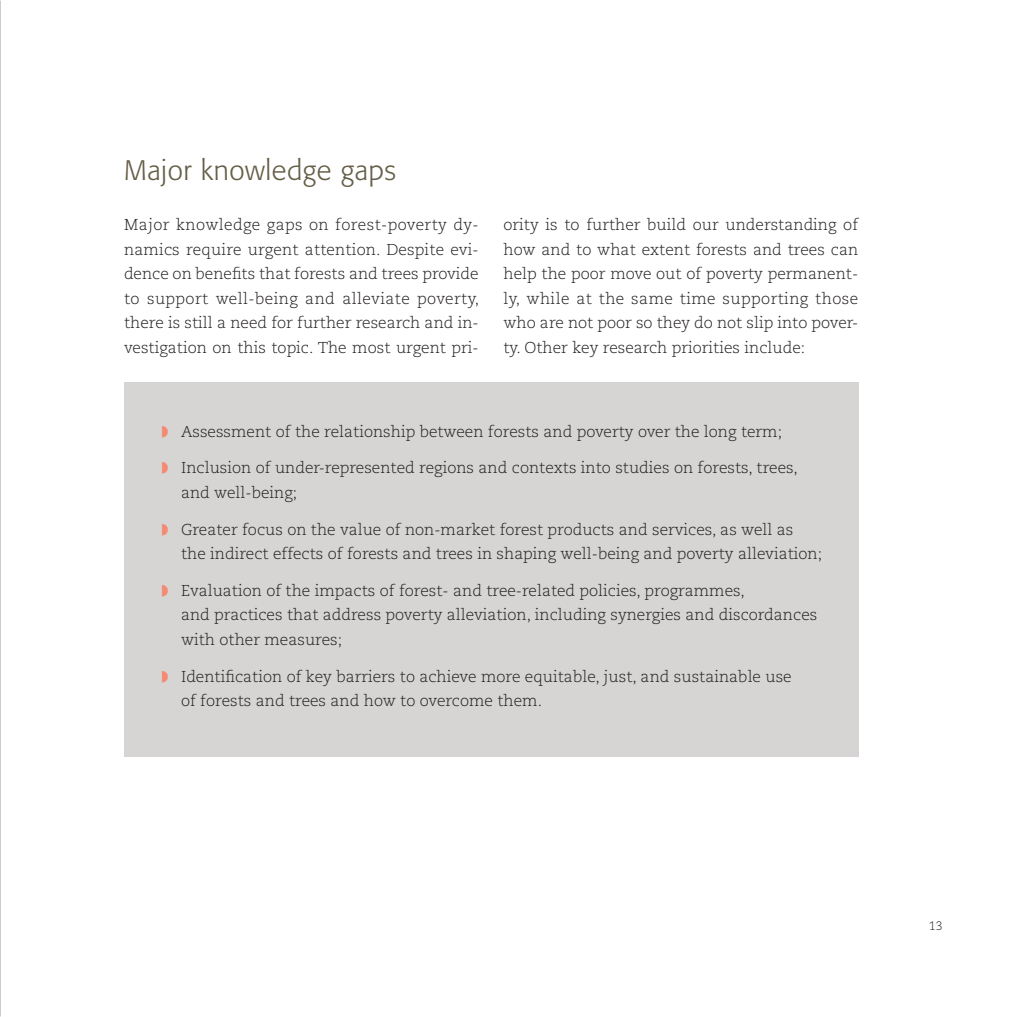
<style>
.page{position:relative;width:1017px;height:1017px;background:#fff}
.page>*{position:absolute;margin:0;border:0;box-sizing:border-box;transform-origin:0 0}
.t1{font:300 28px "Formata";letter-spacing:.02em;color:#655f48}
.t2{font:300 15.75px/24.5px "Caecilia LT Std";color:#231f20}
.t3{font:300 12.25px "Caecilia LT Std";color:#231f20}
</style>
<div class="page">
<div style="left:124px;top:382px;width:734px;height:374px;background:#d6d5d4"></div>
<h1 class="t1" style="left:124px;top:153px;width:274px">Major knowledge gaps</h1>
<p class="t2" style="left:124px;top:213px;width:357px;text-align:justify">Major knowledge gaps on forest-poverty dy&shy;namics require urgent attention. Despite evi&shy;dence on benefits that forests and trees provide to support well-being and alleviate poverty, there is still a need for further research and in&shy;vestigation on this topic. The most urgent pri-</p>
<p class="t2" style="left:503px;top:213px;width:356px;text-align:justify">ority is to further build our understanding of how and to what extent forests and trees can help the poor move out of poverty permanent&shy;ly, while at the same time supporting those who are not poor so they do not slip into pover&shy;ty. Other key research priorities include:</p>
<p class="t2" style="left:181px;top:419px;width:603px">Assessment of the relationship between forests and poverty over the long term;</p>
<p class="t2" style="left:181px;top:456px;width:618px">Inclusion of under-represented regions and contexts into studies on forests, trees, and well-being;</p>
<p class="t2" style="left:181px;top:517px;width:643px">Greater focus on the value of non-market forest products and services, as well as the indirect effects of forests and trees in shaping well-being and poverty alleviation;</p>
<p class="t2" style="left:181px;top:579px;width:638px">Evaluation of the impacts of forest- and tree-related policies, programmes,<br>and practices that address poverty alleviation, including synergies and discordances with other measures;</p>
<p class="t2" style="left:181px;top:664px;width:612px">Identification of key barriers to achieve more equitable, just, and sustainable use of forests and trees and how to overcome them.</p>
<p class="t3" style="left:929px;top:918px;width:15px">13</p>
</div>
